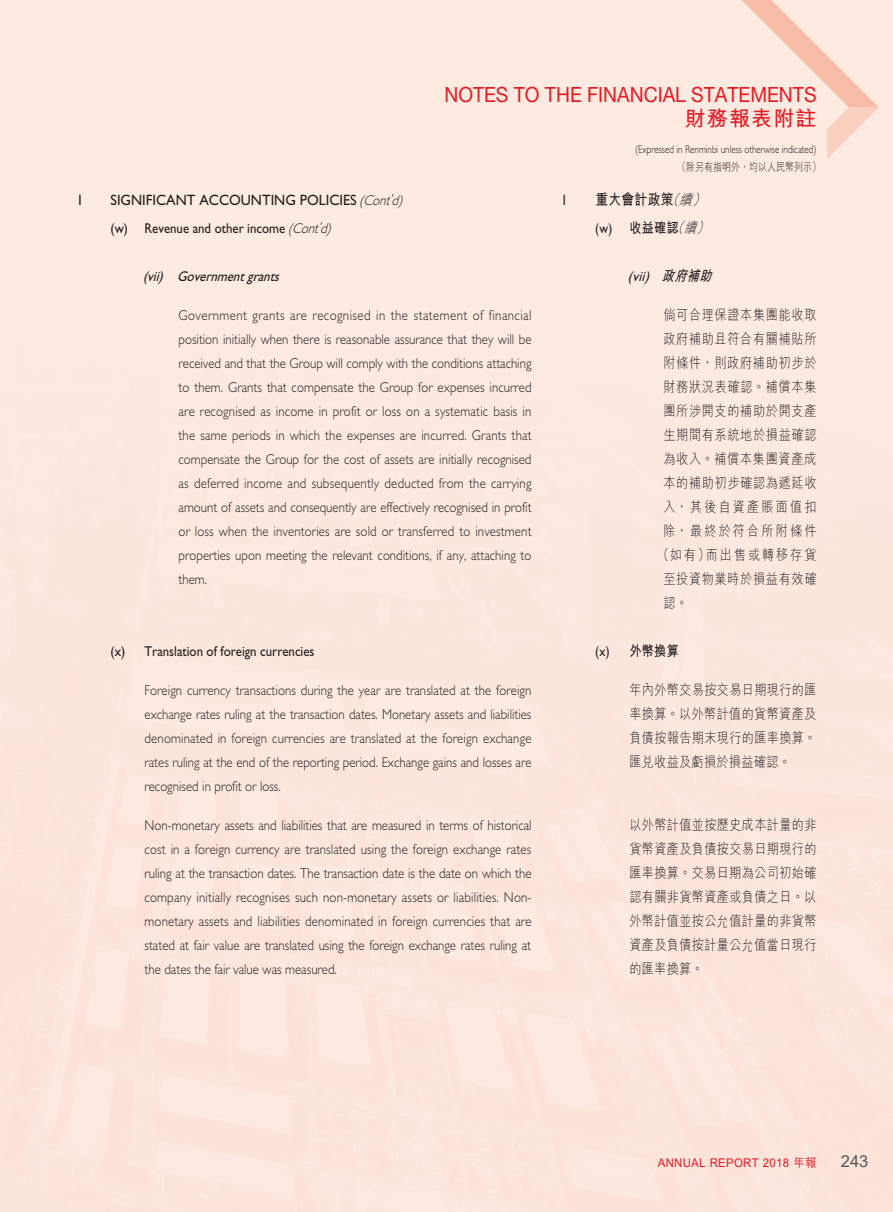
<style>
.page{position:relative;width:893px;height:1212px;background:#fff}
.page>*{position:absolute;margin:0;border:0;box-sizing:border-box;transform-origin:0 0}
.t1{font:21px "Helvetica Neue LT Std";color:#e51a23;scale:.92 1}
.t2{font:700 21px "M Hei HK";letter-spacing:.055em;color:#e51a23}
.t3{font:16.5px "Arial";color:#57585a}
._3__標題{font:15px "Gill Sans Std";color:#231f20;scale:.95 1}
._8__標題---C{font:700 15px "M Hei HK";letter-spacing:.03em;color:#231f20;scale:.85 1}
._8__標題---C-2{font:15px "Gill Sans Std";color:#231f20;scale:.85 1}
._1__內文{font:300 14.25px/24px "Gill Sans Std";color:#231f20;text-align:justify;scale:.9 1}
._6__內文---C{font:300 14.25px/24px "M Hei HK";letter-spacing:.06em;color:#231f20;text-align:justify;scale:.85 1}
._4__副標題{font:14.25px "Gill Sans Std";color:#231f20;scale:.9 1}
._6__內文---C-2{font:300 14.25px "M Hei HK";letter-spacing:.18em;color:#231f20;scale:.85 1}
._1__內文-2{font:italic 14.25px "Gill Sans Std";color:#231f20;scale:.9 1}
._9___副標題---C{font:700 14.25px "M Hei HK";letter-spacing:.03em;color:#231f20;scale:.85 1}
._6__內文---C-3{font:300 14.25px "M Hei HK";letter-spacing:.16em;color:#231f20;scale:.85 1}
._6__內文---C-4{font:italic 14.25px "Gill Sans Std";color:#231f20;scale:.9 1}
.t4{font:500 12px "M Hei HK";letter-spacing:.03em;color:#e51a23;scale:.95 1}
.t5{font:300 11.25px "Gill Sans Std";color:#231f20;scale:.8 1}
.t6{font:300 11.25px "M Hei HK";color:#231f20;scale:.8 1}
.s1{font-weight:300;font-style:italic;font-size:14.25px}
.s2{font-weight:300;font-style:italic}
.s3{font-family:"Gill Sans Std";font-weight:400}
.s4{font-family:"M Hei HK";font-weight:700}
</style>
<div class="page">
<svg style="left:720px;top:0;width:159px;height:159px;background:#fce2d7"></svg>
<h1 class="t1" style="left:444px;top:82px;width:406px">NOTES TO THE FINANCIAL STATEMENTS</h1>
<h1 class="t2" style="left:685px;top:103px;width:133px">財務報表附註</h1>
<p class="t5" style="left:635px;top:143px;width:228px">(Expressed in Renminbi unless otherwise indicated)</p>
<p class="t6" style="left:677px;top:162px;width:181px">（除另有指明外，均以人民幣列示）</p>
<p class="_3__標題" style="left:77px;top:191px;width:9px">1</p>
<p class="_3__標題" style="left:111px;top:191px;width:313px">SIGNIFICANT ACCOUNTING POLICIES <span class="s1">(Cont’d)</span></p>
<p class="_4__副標題" style="left:111px;top:220px;width:251px">(w) Revenue and other income <span class="s2">(Cont’d)</span></p>
<p class="_1__內文-2" style="left:143px;top:268px;width:157px">(vii) Governmentgrants</p>
<p class="_1__內文" style="left:179px;top:303px;width:394px">Government grants are recognised in the statement of financial position initially when there is reasonable assurance that they will be received and that the Group will comply with the conditions attaching to them. Grants that compensate the Group for expenses incurred are recognised as income in profit or loss on a systematic basis in the same periods in which the expenses are incurred. Grants that compensate the Group for the cost of assets are initially recognised as deferred income and subsequently deducted from the carrying amount of assets and consequently are effectively recognised in profit or loss when the inventories are sold or transferred to investment properties upon meeting the relevant conditions, if any, attaching to them.</p>
<p class="_4__副標題" style="left:111px;top:643px;width:228px">(x) Translation of foreign currencies</p>
<p class="_1__內文" style="left:145px;top:678px;width:431px">Foreign currency transactions during the year are translated at the foreign exchange rates ruling at the transaction dates. Monetary assets and liabilities denominated in foreign currencies are translated at the foreign exchange rates ruling at the end of the reporting period. Exchange gains and losses are recognised in profit or loss.</p>
<p class="_1__內文" style="left:145px;top:813px;width:432px">Non-monetary assets and liabilities that are measured in terms of historical cost in a foreign currency are translated using the foreign exchange rates ruling at the transaction dates. The transaction date is the date on which the company initially recognises such non-monetary assets or liabilities. Non&shy;monetary assets and liabilities denominated in foreign currencies that are stated at fair value are translated using the foreign exchange rates ruling at the dates the fair value was measured.</p>
<p class="_8__標題---C-2" style="left:561px;top:191px;width:9px">1</p>
<p class="_8__標題---C" style="left:595px;top:188px;width:135px">重大會計政策<span class="s1">（續）</span></p>
<p class="_9___副標題---C" style="left:595px;top:217px;width:139px"><span class="s3">(w)</span> 收益確認<span class="s2">（續）</span></p>
<p class="_6__內文---C-4" style="left:628px;top:268px;width:100px">(vii) <span class="s4">政府補助</span></p>
<p class="_6__內文---C" style="left:663px;top:303px;width:182px">倘可合理保證本集團能收取</p>
<p class="_6__內文---C" style="left:663px;top:327px;width:182px">政府補助且符合有關補貼所</p>
<p class="_6__內文---C" style="left:663px;top:351px;width:182px">附條件，則政府補助初步於</p>
<p class="_6__內文---C" style="left:663px;top:375px;width:182px">財務狀況表確認。補償本集</p>
<p class="_6__內文---C" style="left:663px;top:399px;width:182px">團所涉開支的補助於開支產</p>
<p class="_6__內文---C" style="left:663px;top:423px;width:182px">生期間有系統地於損益確認</p>
<p class="_6__內文---C" style="left:663px;top:447px;width:182px">為收入。補償本集團資產成</p>
<p class="_6__內文---C" style="left:663px;top:471px;width:182px">本的補助初步確認為遞延收</p>
<p class="_6__內文---C-2" style="left:663px;top:499px;width:182px">入，其後自資產賬面值扣</p>
<p class="_6__內文---C-2" style="left:663px;top:523px;width:182px">除，最終於符合所附條件</p>
<p class="_6__內文---C-3" style="left:657px;top:547px;width:189px">（如有）而出售或轉移存貨</p>
<p class="_6__內文---C" style="left:663px;top:567px;width:182px">至投資物業時於損益有效確</p>
<p class="_6__內文---C" style="left:663px;top:591px;width:30px">認。</p>
<p class="_9___副標題---C" style="left:595px;top:640px;width:100px"><span class="s3">(x)</span> 外幣換算</p>
<p class="_6__內文---C" style="left:629px;top:678px;width:222px">年內外幣交易按交易日期現行的匯率換算。以外幣計值的貨幣資產及負債按報告期末現行的匯率換算。匯兌收益及虧損於損益確認。</p>
<p class="_6__內文---C" style="left:629px;top:813px;width:222px">以外幣計值並按歷史成本計量的非貨幣資產及負債按交易日期現行的匯率換算。交易日期為公司初始確認有關非貨幣資產或負債之日。以外幣計值並按公允值計量的非貨幣資產及負債按計量公允值當日現行的匯率換算。</p>
<p class="t4" style="left:658px;top:1154px;width:169px">ANNUAL REPORT 2018 年報</p>
<p class="t3" style="left:841px;top:1150px;width:29px">243</p>
</div>
